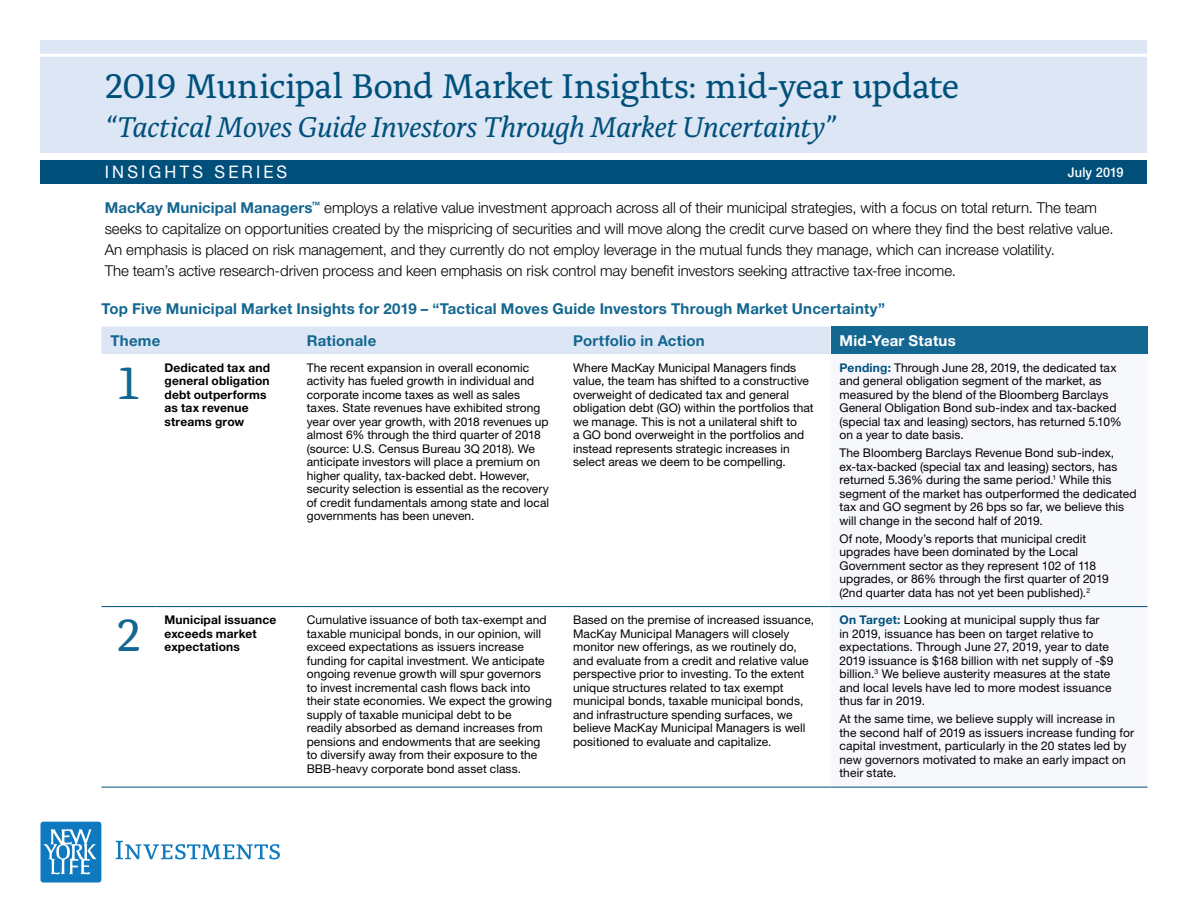
<style>
.page{position:relative;width:1188px;height:918px;background:#fff}
.page>*{position:absolute;margin:0;border:0;box-sizing:border-box;transform-origin:0 0}
.t1{font:47.55px "Alda OT";color:#146790}
.t2{font:36px "Alda OT";letter-spacing:-.02em;color:#00507b}
.t3{font:italic 30px "Alda OT";letter-spacing:-.02em;color:#00507b}
.t4{font:17.4px "Helvetica Neue LT Pro";letter-spacing:.195em;color:#fff;scale:.95 1}
.t5{font:300 15px/21px "Helvetica Neue LT Pro";letter-spacing:-.005em;color:#000}
.t6{font:700 15px/31.7px "Helvetica Neue LT Pro";letter-spacing:.015em;color:#146790}
.t7{font:700 15px "Helvetica Neue LT Pro";letter-spacing:.015em;color:#fff}
.t8{font:500 13.35px "Helvetica Neue LT Pro";letter-spacing:.01em;color:#fff;scale:.95 1}
.t9{font:12px/13.5px "Helvetica Neue LT Pro";letter-spacing:.005em;color:#000}
.t10{font:700 12px/13.5px "Helvetica Neue LT Pro";letter-spacing:.015em;color:#000}
.s1{font-weight:700;color:#146790}
.s2{font-weight:700;color:#00507b}
</style>
<div class="page">
<div style="left:40px;top:40px;width:1108px;height:113px;background:#dce6f5"></div>
<div style="left:40px;top:160px;width:1108px;height:24px;background:#00507b"></div>
<div style="left:102px;top:327px;width:729px;height:27px;background:#dce6f5"></div>
<div style="left:831px;top:327px;width:317px;height:27px;background:#146790"></div>
<div style="left:831px;top:607px;width:317px;height:180px;background:#f6f8fc"></div>
<hr style="left:102px;top:606px;width:54px;height:1px;background:#00507b">
<hr style="left:156px;top:606px;width:142px;height:1px;background:#00507b">
<hr style="left:298px;top:606px;width:266px;height:1px;background:#00507b">
<hr style="left:564px;top:606px;width:267px;height:1px;background:#00507b">
<hr style="left:831px;top:606px;width:317px;height:1px;background:#00507b">
<hr style="left:102px;top:787px;width:54px;height:1px;background:#00507b">
<hr style="left:156px;top:787px;width:142px;height:1px;background:#00507b">
<hr style="left:298px;top:787px;width:266px;height:1px;background:#00507b">
<hr style="left:564px;top:787px;width:267px;height:1px;background:#00507b">
<hr style="left:831px;top:787px;width:317px;height:1px;background:#00507b">
<svg style="left:40px;top:822px;width:240px;height:61px"></svg>
<hr style="left:32px;top:54px;width:1124px;height:3px;background:#fff">
<h2 class="t2" style="left:105px;top:71px;width:856px">2019 Municipal Bond Market Insights: mid-year update</h2>
<h3 class="t3" style="left:105px;top:114px;width:732px">“Tactical Moves Guide Investors Through Market Uncertainty”</h3>
<h3 class="t4" style="left:105px;top:161px;width:194px">INSIGHTS SERIES</h3>
<p class="t8" style="left:1068px;top:164px;width:60px">July 2019</p>
<p class="t5" style="left:105px;top:197px;width:1010px"><span class="s1">MacKay Municipal Managers</span><sup>™</sup> employs a relative value investment approach across all of their municipal strategies, with a focus on total return. The team seeks to capitalize on opportunities created by the mispricing of securities and will move along the credit curve based on where they find the best relative value.<br>An emphasis is placed on risk management, and they currently do not employ leverage in the mutual funds they manage, which can increase volatility.<br>The team’s active research-driven process and keen emphasis on risk control may benefit investors seeking attractive tax-free income.</p>
<p class="t6" style="left:111px;top:293px;width:776px;text-indent:-9px">Top Five Municipal Market Insights for 2019 – “Tactical Moves Guide Investors Through Market Uncertainty”<br>Theme</p>
<p class="t6" style="left:307px;top:324px;width:71px">Rationale</p>
<p class="t6" style="left:573px;top:324px;width:133px">Portfolio in Action</p>
<p class="t7" style="left:840px;top:331px;width:118px">Mid-Year Status</p>
<h1 class="t1" style="left:115px;top:363px;width:29px">1</h1>
<p class="t10" style="left:165px;top:360px;width:107px">Dedicated tax and general obligation debt outperforms as tax revenue streams grow</p>
<p class="t9" style="left:307px;top:360px;width:244px">The recent expansion in overall economic activity has fueled growth in individual and corporate income taxes as well as sales taxes. State revenues have exhibited strong year over year growth, with 2018 revenues up almost 6% through the third quarter of 2018 (source: U.S. Census Bureau 3Q 2018). We anticipate investors will place a premium on higher quality, tax-backed debt. However, security selection is essential as the recovery of credit fundamentals among state and local governments has been uneven.</p>
<p class="t9" style="left:573px;top:360px;width:242px">Where MacKay Municipal Managers finds value, the team has shifted to a constructive overweight of dedicated tax and general obligation debt (GO) within the portfolios that we manage. This is not a unilateral shift to<br>a GO bond overweight in the portfolios and instead represents strategic increases in select areas we deem to be compelling.</p>
<p class="t9" style="left:840px;top:360px;width:284px"><span class="s2">Pending:</span> Through June 28, 2019, the dedicated tax and general obligation segment of the market, as measured by the blend of the Bloomberg Barclays General Obligation Bond sub-index and tax-backed (special tax and leasing) sectors, has returned 5.10% on a year to date basis.</p>
<p class="t9" style="left:840px;top:446px;width:299px">The Bloomberg Barclays Revenue Bond sub-index, ex-tax-backed (special tax and leasing) sectors, has returned 5.36% during the same period.<sup>1</sup> While this segment of the market has outperformed the dedicated tax and GO segment by 26 bps so far, we believe this will change in the second half of 2019.</p>
<p class="t9" style="left:840px;top:531px;width:271px">Of note, Moody’s reports that municipal credit upgrades have been dominated by the Local Government sector as they represent 102 of 118 upgrades, or 86% through the first quarter of 2019 (2nd quarter data has not yet been published).<sup>2</sup></p>
<h1 class="t1" style="left:115px;top:616px;width:29px">2</h1>
<p class="t10" style="left:165px;top:613px;width:113px">Municipal issuance exceeds market expectations</p>
<p class="t9" style="left:307px;top:613px;width:247px">Cumulative issuance of both tax-exempt and taxable municipal bonds, in our opinion, will exceed expectations as issuers increase funding for capital investment. We anticipate ongoing revenue growth will spur governors to invest incremental cash flows back into their state economies. We expect the growing supply of taxable municipal debt to be<br>readily absorbed as demand increases from pensions and endowments that are seeking to diversify away from their exposure to the BBB-heavy corporate bond asset class.</p>
<p class="t9" style="left:573px;top:613px;width:243px">Based on the premise of increased issuance, MacKay Municipal Managers will closely monitor new offerings, as we routinely do, and evaluate from a credit and relative value perspective prior to investing. To the extent unique structures related to tax exempt municipal bonds, taxable municipal bonds, and infrastructure spending surfaces, we believe MacKay Municipal Managers is well positioned to evaluate and capitalize.</p>
<p class="t9" style="left:840px;top:613px;width:275px"><span class="s2">On Target:</span> Looking at municipal supply thus far<br>in 2019, issuance has been on target relative to expectations. Through June 27, 2019, year to date 2019 issuance is $168 billion with net supply of -$9 billion.<sup>3</sup> We believe austerity measures at the state and local levels have led to more modest issuance thus far in 2019.</p>
<p class="t9" style="left:840px;top:712px;width:296px">At the same time, we believe supply will increase in the second half of 2019 as issuers increase funding for capital investment, particularly in the 20 states led by new governors motivated to make an early impact on their state.</p>
</div>
